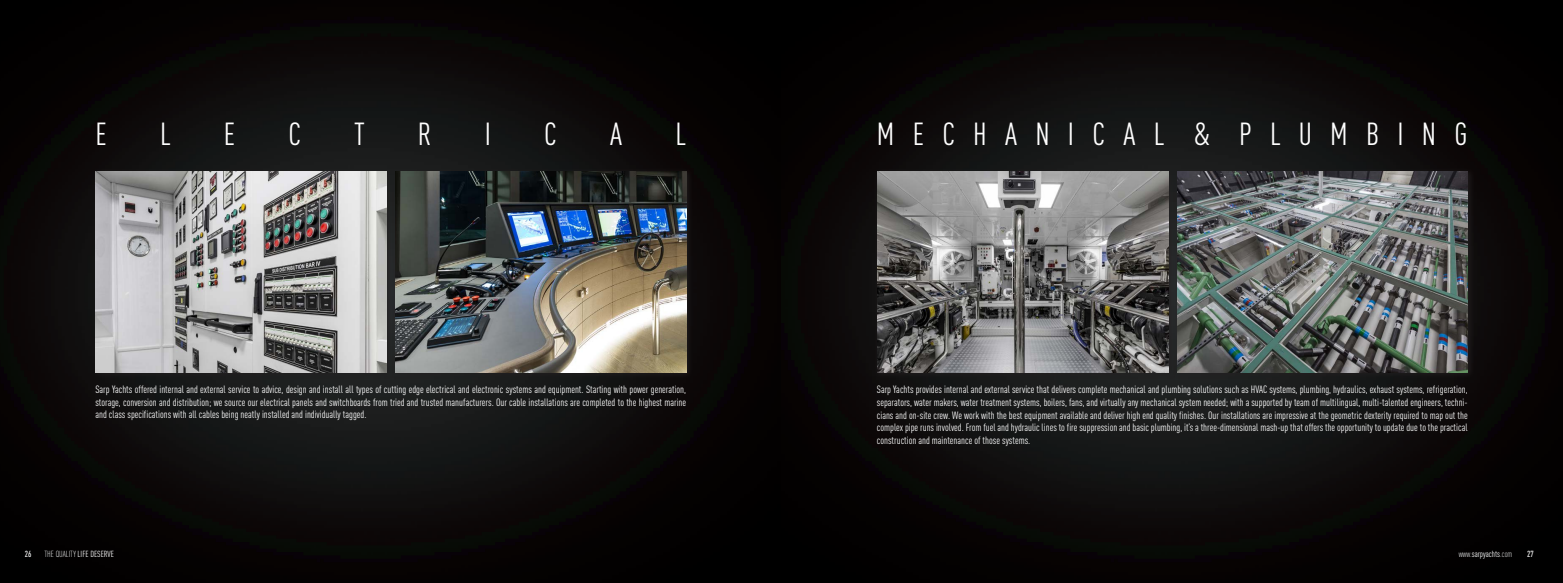
<style>
.page{position:relative;width:1563px;height:583px;background:#fff}
.page>*{position:absolute;margin:0;border:0;box-sizing:border-box;transform-origin:0 0}
.t1{font:condensed 31.5px "DIN Pro";letter-spacing:.58em;color:#fff}
.t2{font:condensed 10.5px/12.6px "DIN Pro";color:#fff;text-align:justify}
.t3{font:condensed 8.75px "DIN Pro";color:#fff}
.t4{font:500 condensed 8.75px "DIN Pro";color:#fff}
.s1{font-weight:300}
</style>
<div class="page">
<img style="left:0;top:0;width:1563px;height:583px">
<div style="left:92px;top:168px;width:301px;height:211px;background:#231f20;opacity:.75"></div>
<img style="left:95px;top:171px;width:291px;height:201px">
<div style="left:392px;top:168px;width:301px;height:211px;background:#231f20;opacity:.75"></div>
<img style="left:395px;top:171px;width:291px;height:201px">
<div style="left:874px;top:168px;width:301px;height:211px;background:#231f20;opacity:.75"></div>
<img style="left:877px;top:171px;width:291px;height:201px">
<div style="left:1173px;top:168px;width:302px;height:211px;background:#231f20;opacity:.75"></div>
<img style="left:1177px;top:171px;width:291px;height:201px">
<p class="t1" style="left:95px;top:111px;width:13px">E</p>
<p class="t1" style="left:160px;top:111px;width:12px">L</p>
<p class="t1" style="left:224px;top:111px;width:13px">E</p>
<p class="t1" style="left:289px;top:111px;width:14px">C</p>
<p class="t1" style="left:354px;top:111px;width:12px">T</p>
<p class="t1" style="left:418px;top:111px;width:15px">R</p>
<p class="t1" style="left:485px;top:111px;width:8px">I</p>
<p class="t1" style="left:544px;top:111px;width:14px">C</p>
<p class="t1" style="left:610px;top:111px;width:13px">A</p>
<p class="t1" style="left:675px;top:111px;width:12px">L</p>
<p class="t2" style="left:95px;top:382px;width:592px">Sarp Yachts offered internal and external service to advice, design and install all types of cutting edge electrical and electronic systems and equipment. Starting with power generation, storage, conversion and distribution; we source our electrical panels and switchboards from tried and trusted manufacturers. Our cable installations are completed to the highest marine and class specifications with all cables being neatly installed and individually tagged.</p>
<p class="t1" style="left:877px;top:111px;width:592px">MECHANICAL &amp; PLUMBING</p>
<p class="t2" style="left:877px;top:383px;width:592px">Sarp Yachts provides internal and external service that delivers complete mechanical and plumbing solutions such as HVAC systems, plumbing, hydraulics, exhaust systems, refrigeration, separators, water makers, water treatment systems, boilers, fans, and virtually any mechanical system needed; with a supported by team of multilingual, multi-talented engineers, techni&shy;cians and on-site crew. We work with the best equipment available and deliver high end quality finishes. Our installations are impressive at the geometric dexterity required to map out the complex pipe runs involved. From fuel and hydraulic lines to fire suppression and basic plumbing, it’s a three-dimensional mash-up that offers the opportunity to update due to the practical construction and maintenance of those systems.</p>
<p class="t4" style="left:25px;top:547px;width:8px">26</p>
<p class="t3" style="left:44px;top:547px;width:71px"><span class="s1">THE QUALITY</span> LIFE DESERVE</p>
<p class="t3" style="left:1458px;top:547px;width:55px"><span class="s1">www.</span>sarpyachts<span class="s1">.com</span></p>
<p class="t4" style="left:1527px;top:547px;width:8px">27</p>
</div>
